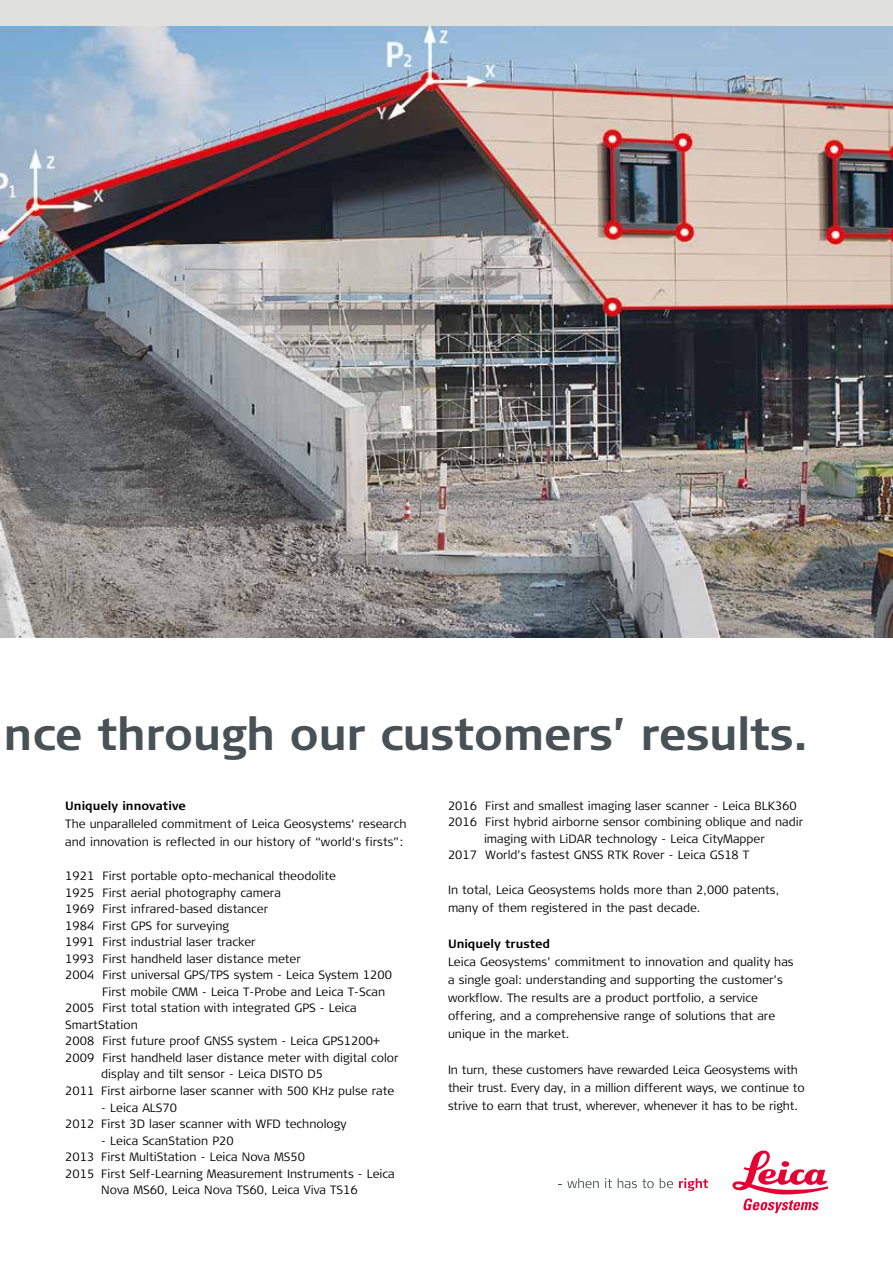
<style>
.page{position:relative;width:893px;height:1263px;background:#fff}
.page>*{position:absolute;margin:0;border:0;box-sizing:border-box;transform-origin:0 0}
.t1{font:700 45px "Signa Column";letter-spacing:-.015em;color:#485156}
.t2{font:300 12px/18px "Signa Column";color:#000}
.t3{font:700 12px "Signa Column";color:#000}
</style>
<div class="page">
<img style="left:0;top:26px;width:893px;height:612px">
<svg style="left:558px;top:1178px;width:41px;height:10px"></svg>
<svg style="left:605px;top:1178px;width:7px;height:10px"></svg>
<svg style="left:618px;top:1178px;width:36px;height:10px"></svg>
<svg style="left:660px;top:1178px;width:13px;height:10px"></svg>
<svg style="left:679px;top:1178px;width:29px;height:13px"></svg>
<svg style="left:732px;top:1150px;width:96px;height:63px"></svg>
<div style="left:0;top:0;width:893px;height:26px;background:#e0e0df"></div>
<h1 class="t1" style="left:4px;top:705px;width:806px">nce through our customers’ results.</h1>
<p class="t3" style="left:65px;top:798px;width:122px">Uniquely innovative</p>
<p class="t2" style="left:65px;top:815px;width:343px">The unparalleled commitment of Leica Geosystems‘ research and innovation is reflected in our history of “world‘s firsts”:</p>
<p class="t2" style="left:65px;top:867px;width:272px">1921 First portable opto-mechanical theodolite</p>
<p class="t2" style="left:65px;top:884px;width:217px">1925 First aerial photography camera</p>
<p class="t2" style="left:65px;top:900px;width:204px">1969 First infrared-based distancer</p>
<p class="t2" style="left:65px;top:917px;width:165px">1984 First GPS for surveying</p>
<p class="t2" style="left:65px;top:933px;width:192px">1991 First industrial laser tracker</p>
<p class="t2" style="left:65px;top:950px;width:237px">1993 First handheld laser distance meter</p>
<p class="t2" style="left:65px;top:966px;width:328px">2004 First universal GPS/TPS system - Leica System 1200</p>
<p class="t2" style="left:102px;top:983px;width:284px">First mobile CMM - Leica T-Probe and Leica T-Scan</p>
<p class="t2" style="left:65px;top:999px;width:293px">2005 First total station with integrated GPS - Leica</p>
<p class="t2" style="left:65px;top:1016px;width:74px">SmartStation</p>
<p class="t2" style="left:65px;top:1032px;width:316px">2008 First future proof GNSS system - Leica GPS1200+</p>
<p class="t2" style="left:65px;top:1049px;width:335px">2009 First handheld laser distance meter with digital color</p>
<p class="t2" style="left:101px;top:1065px;width:223px">display and tilt sensor - Leica DISTO D5</p>
<p class="t2" style="left:65px;top:1082px;width:330px">2011 First airborne laser scanner with 500 KHz pulse rate</p>
<p class="t2" style="left:65px;top:1099px;width:283px;line-height:16.5px;text-indent:36px">- Leica ALS70<br>2012 First 3D laser scanner with WFD technology</p>
<p class="t2" style="left:101px;top:1131px;width:134px">- Leica ScanStation P20</p>
<p class="t2" style="left:65px;top:1148px;width:241px">2013 First MultiStation - Leica Nova MS50</p>
<p class="t2" style="left:65px;top:1164px;width:331px">2015 First Self-Learning Measurement Instruments - Leica</p>
<p class="t2" style="left:101px;top:1181px;width:258px">Nova MS60, Leica Nova TS60, Leica Viva TS16</p>
<p class="t2" style="left:448px;top:797px;width:350px">2016 First and smallest imaging laser scanner - Leica BLK360</p>
<p class="t2" style="left:448px;top:813px;width:357px">2016 First hybrid airborne sensor combining oblique and nadir</p>
<p class="t2" style="left:484px;top:830px;width:282px">imaging with LiDAR technology - Leica CityMapper</p>
<p class="t2" style="left:448px;top:846px;width:303px">2017 World’s fastest GNSS RTK Rover - Leica GS18 T</p>
<p class="t2" style="left:448px;top:881px;width:333px">In total, Leica Geosystems holds more than 2,000 patents, many of them registered in the past decade.</p>
<p class="t3" style="left:448px;top:936px;width:104px">Uniquely trusted</p>
<p class="t2" style="left:448px;top:953px;width:347px">Leica Geosystems’ commitment to innovation and quality has a single goal: understanding and supporting the customer’s workflow. The results are a product portfolio, a service offering, and a comprehensive range of solutions that are unique in the market.</p>
<p class="t2" style="left:448px;top:1061px;width:358px">In turn, these customers have rewarded Leica Geosystems with their trust. Every day, in a million different ways, we continue to strive to earn that trust, wherever, whenever it has to be right.</p>
</div>
